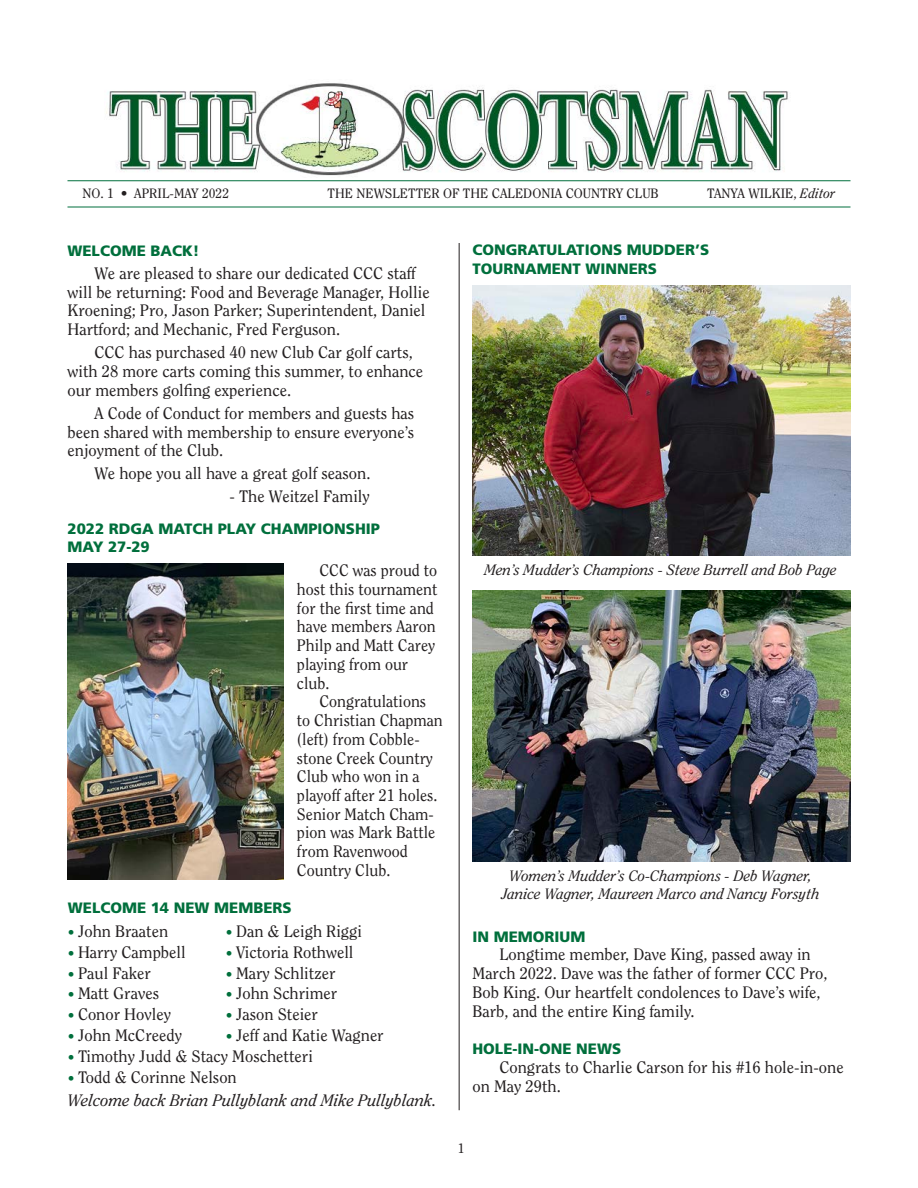
<style>
.page{position:relative;width:918px;height:1188px;background:#fff}
.page>*{position:absolute;margin:0;border:0;box-sizing:border-box;transform-origin:0 0}
.t1{font:16.5px/18.8px "Clearface";color:#231f20}
.t2{font:italic 16.5px/23.1px "Clearface";color:#231f20}
.t3{font:900 15px/18.8px "Frutiger";color:#006f3c}
.t4{font:italic 15px/18px "Clearface";color:#231f20;text-align:center}
.t5{font:13.5px "Clearface";color:#231f20}
.s1{font-style:italic}
.s2{font-size:13.5px;color:#006f3c}
.s3{font-style:normal;font-size:13.5px;color:#006f3c}
.s4{font-style:normal}
</style>
<div class="page">
<hr style="left:459px;top:243px;width:1px;height:867px;background:#231f20">
<hr style="left:68px;top:207px;width:782px;height:1px;background:#006f3c">
<hr style="left:68px;top:180px;width:782px;height:1px;background:#006f3c">
<img style="left:106px;top:83px;width:682px;height:93px">
<img style="left:472px;top:285px;width:378px;height:271px">
<img style="left:472px;top:591px;width:378px;height:270px">
<img style="left:68px;top:563px;width:216px;height:316px">
<p class="t5" style="left:82px;top:185px;width:148px">NO. 1 • APRIL-MAY 2022</p>
<p class="t5" style="left:328px;top:185px;width:333px">THE NEWSLETTER OF THE CALEDONIA COUNTRY CLUB</p>
<p class="t5" style="left:707px;top:185px;width:130px">TANYA WILKIE, <span class="s1">Editor</span></p>
<p class="t3" style="left:68px;top:241px;width:134px">WELCOME BACK!</p>
<p class="t1" style="left:68px;top:264px;width:364px;text-indent:27px">We are pleased to share our dedicated CCC staff will be returning: Food and Beverage Manager, Hollie Kroening; Pro, Jason Parker; Superintendent, Daniel Hartford; and Mechanic, Fred Ferguson.</p>
<p class="t1" style="left:68px;top:343px;width:357px;text-indent:27px">CCC has purchased 40 new Club Car golf carts, with 28 more carts coming this summer, to enhance our members golfing experience.</p>
<p class="t1" style="left:68px;top:403px;width:348px;text-align:justify;text-indent:27px">A Code of Conduct for members and guests has been shared with membership to ensure everyone’s enjoyment of the Club.</p>
<p class="t1" style="left:94px;top:464px;width:278px">We hope you all have a great golf season.</p>
<p class="t1" style="left:229px;top:487px;width:142px">- The Weitzel Family</p>
<p class="t3" style="left:68px;top:520px;width:314px;line-height:18px">2022 RDGA MATCH PLAY CHAMPIONSHIP<br>MAY 27-29</p>
<p class="t1" style="left:297px;top:561px;width:142px;text-indent:23px">CCC was proud to host this tournament for the first time and have members Aaron<br>Philp and Matt Carey playing from our club.</p>
<p class="t1" style="left:297px;top:692px;width:147px;text-indent:23px">Congratulations to Christian Chapman (left) from Cobble&shy;stone Creek Country<br>Club who won in a playoff after 21 holes.<br>Senior Match Cham&shy;pion was Mark Battle from Ravenwood<br>Country Club.</p>
<p class="t3" style="left:68px;top:898px;width:225px">WELCOME 14 NEW MEMBERS</p>
<p class="t1" style="left:68px;top:921px;width:102px"><span class="s2">•</span> John Braaten</p>
<p class="t1" style="left:68px;top:942px;width:119px"><span class="s2">•</span> Harry Campbell</p>
<p class="t1" style="left:68px;top:963px;width:85px"><span class="s2">•</span> Paul Faker</p>
<p class="t1" style="left:68px;top:984px;width:93px"><span class="s2">•</span> Matt Graves</p>
<p class="t1" style="left:68px;top:1005px;width:105px"><span class="s2">•</span> Conor Hovley</p>
<p class="t1" style="left:68px;top:1026px;width:116px"><span class="s2">•</span> John McCreedy</p>
<p class="t1" style="left:68px;top:1047px;width:247px"><span class="s2">•</span> Timothy Judd &amp; Stacy Moschetteri</p>
<p class="t2" style="left:68px;top:1066px;width:370px"><span class="s3">•</span> <span class="s4">Todd &amp; Corinne Nelson<br></span>Welcome back Brian Pullyblank and Mike Pullyblank.</p>
<p class="t1" style="left:226px;top:921px;width:138px"><span class="s2">•</span> Dan &amp; Leigh Riggi</p>
<p class="t1" style="left:226px;top:942px;width:129px"><span class="s2">•</span> Victoria Rothwell</p>
<p class="t1" style="left:226px;top:963px;width:111px"><span class="s2">•</span> Mary Schlitzer</p>
<p class="t1" style="left:226px;top:984px;width:113px"><span class="s2">•</span> John Schrimer</p>
<p class="t1" style="left:226px;top:1005px;width:94px"><span class="s2">•</span> Jason Steier</p>
<p class="t1" style="left:226px;top:1026px;width:159px"><span class="s2">•</span> Jeff and Katie Wagner</p>
<p class="t3" style="left:472px;top:240px;width:238px">CONGRATULATIONS MUDDER’S<br>TOURNAMENT WINNERS</p>
<p class="t4" style="left:485px;top:561px;width:354px">Men’s Mudder’s Champions - Steve Burrell and Bob Page</p>
<p class="t4" style="left:502px;top:867px;width:319px">Women’s Mudder’s Co-Champions - Deb Wagner,<br>Janice Wagner, Maureen Marco and Nancy Forsyth</p>
<p class="t3" style="left:472px;top:927px;width:114px">IN MEMORIUM</p>
<p class="t1" style="left:472px;top:945px;width:357px;text-indent:27px">Longtime member, Dave King, passed away in March 2022. Dave was the father of former CCC Pro, Bob King. Our heartfelt condolences to Dave’s wife, Barb, and the entire King family.</p>
<p class="t3" style="left:472px;top:1039px;width:150px">HOLE-IN-ONE NEWS</p>
<p class="t1" style="left:472px;top:1057px;width:373px;text-indent:27px">Congrats to Charlie Carson for his #16 hole-in-one on May 29th.</p>
<p class="t5" style="left:458px;top:1140px;width:8px">1</p>
</div>
